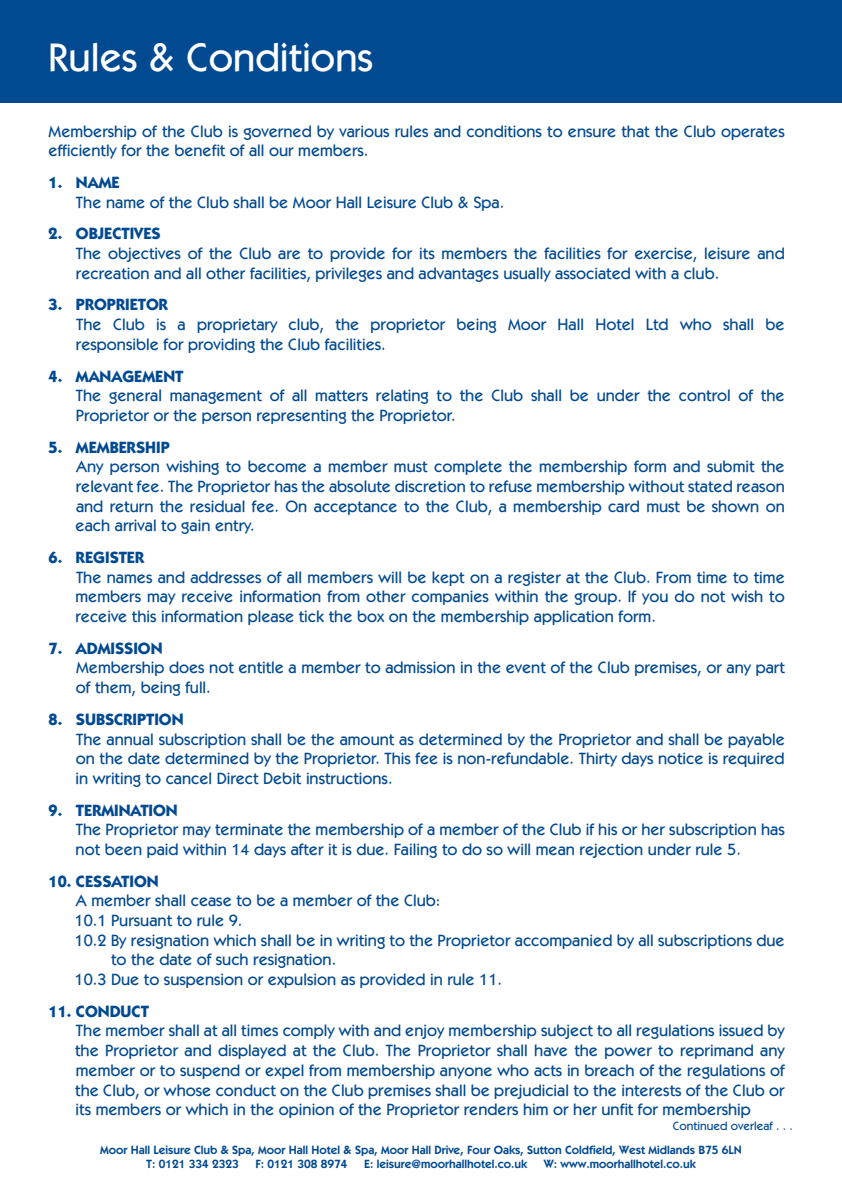
<style>
.page{position:relative;width:842px;height:1191px;background:#fff}
.page>*{position:absolute;margin:0;border:0;box-sizing:border-box;transform-origin:0 0}
.t1{font:500 40px "Itc Kabel";color:#fff}
.t2{font:500 16.4px/19.6px "Itc Kabel";color:#014990}
.t3{font:700 16.4px "Itc Kabel";color:#014990}
.t4{font:600 12px "Itc Kabel";color:#014990}
.t5{font:500 12px "Itc Kabel";color:#014990}
</style>
<div class="page">
<div style="left:0;top:0;width:842px;height:102px;background:#014990"></div>
<p class="t1" style="left:49px;top:34px;width:326px">Rules &amp; Conditions</p>
<p class="t2" style="left:49px;top:121px;width:738px">Membership of the Club is governed by various rules and conditions to ensure that the Club operates efficiently for the benefit of all our members.</p>
<p class="t3" style="left:49px;top:172px;width:73px">1. NAME</p>
<p class="t2" style="left:76px;top:192px;width:430px">The name of the Club shall be Moor Hall Leisure Club &amp; Spa.</p>
<p class="t3" style="left:49px;top:224px;width:114px">2. OBJECTIVES</p>
<p class="t2" style="left:76px;top:243px;width:710px">The objectives of the Club are to provide for its members the facilities for exercise, leisure and recreation and all other facilities, privileges and advantages usually associated with a club.</p>
<p class="t3" style="left:49px;top:295px;width:121px">3. PROPRIETOR</p>
<p class="t2" style="left:76px;top:314px;width:710px">The Club is a proprietary club, the proprietor being Moor Hall Hotel Ltd who shall be responsible for providing the Club facilities.</p>
<p class="t3" style="left:49px;top:366px;width:136px">4. MANAGEMENT</p>
<p class="t2" style="left:76px;top:385px;width:710px">The general management of all matters relating to the Club shall be under the control of the<br>Proprietor or the person representing the Proprietor.</p>
<p class="t3" style="left:49px;top:437px;width:123px">5. MEMBERSHIP</p>
<p class="t2" style="left:76px;top:457px;width:711px;text-align:justify">Any person wishing to become a member must complete the membership form and submit the relevant fee. The Proprietor has the absolute discretion to refuse membership without stated reason and return the residual fee. On acceptance to the Club, a membership card must be shown on each arrival to gain entry.</p>
<p class="t3" style="left:49px;top:547px;width:97px">6. REGISTER</p>
<p class="t2" style="left:75px;top:567px;width:711px;text-align:justify">The names and addresses of all members will be kept on a register at the Club. From time to time members may receive information from other companies within the group. If you do not wish to receive this information please tick the box on the membership application form.</p>
<p class="t3" style="left:49px;top:638px;width:115px">7. ADMISSION</p>
<p class="t2" style="left:76px;top:658px;width:710px">Membership does not entitle a member to admission in the event of the Club premises, or any part of them, being full.</p>
<p class="t3" style="left:49px;top:709px;width:136px">8. SUBSCRIPTION</p>
<p class="t2" style="left:75px;top:729px;width:711px;text-align:justify">The annual subscription shall be the amount as determined by the Proprietor and shall be payable on the date determined by the Proprietor. This fee is non-refundable. Thirty days notice is required in writing to cancel Direct Debit instructions.</p>
<p class="t3" style="left:49px;top:800px;width:131px">9. TERMINATION</p>
<p class="t2" style="left:76px;top:819px;width:710px">The Proprietor may terminate the membership of a member of the Club if his or her subscription has not been paid within 14 days after it is due. Failing to do so will mean rejection under rule 5.</p>
<p class="t3" style="left:49px;top:871px;width:111px">10. CESSATION</p>
<p class="t2" style="left:76px;top:890px;width:366px">A member shall cease to be a member of the Club:</p>
<p class="t2" style="left:75px;top:910px;width:169px">10.1 Pursuant to rule 9.</p>
<p class="t2" style="left:111px;top:930px;width:675px;text-indent:-36px">10.2 By resignation which shall be in writing to the Proprietor accompanied by all subscriptions due to the date of such resignation.</p>
<p class="t2" style="left:75px;top:969px;width:429px">10.3 Due to suspension or expulsion as provided in rule 11.</p>
<p class="t3" style="left:49px;top:1001px;width:102px">11. CONDUCT</p>
<p class="t2" style="left:75px;top:1021px;width:711px;text-align:justify">The member shall at all times comply with and enjoy membership subject to all regulations issued by the Proprietor and displayed at the Club. The Proprietor shall have the power to reprimand any member or to suspend or expel from membership anyone who acts in breach of the regulations of the Club, or whose conduct on the Club premises shall be prejudicial to the interests of the Club or its members or which in the opinion of the Proprietor renders him or her unfit for membership</p>
<p class="t4" style="left:100px;top:1142px;width:643px">Moor Hall Leisure Club &amp; Spa, Moor Hall Hotel &amp; Spa, Moor Hall Drive, Four Oaks, Sutton Coldfield, West Midlands B75 6LN</p>
<p class="t4" style="left:146px;top:1157px;width:94px">T: 0121 334 2323</p>
<p class="t4" style="left:255px;top:1157px;width:94px">F: 0121 308 8974</p>
<p class="t4" style="left:364px;top:1157px;width:164px">E: leisure@moorhallhotel.co.uk</p>
<p class="t4" style="left:544px;top:1157px;width:154px">W: www.moorhallhotel.co.uk</p>
<p class="t5" style="left:673px;top:1118px;width:122px">Continued overleaf . . .</p>
</div>
